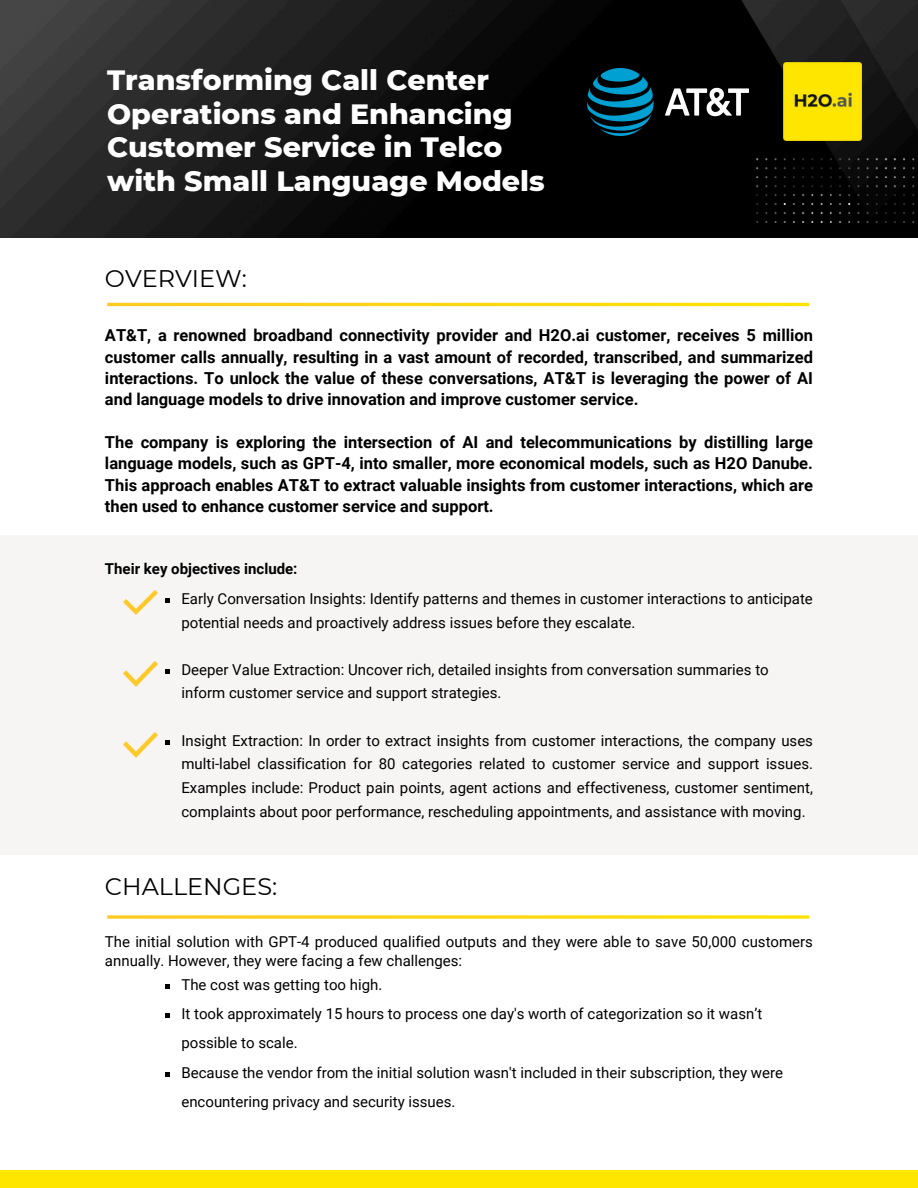
<style>
.page{position:relative;width:918px;height:1188px;background:#fff}
.page>*{position:absolute;margin:0;border:0;box-sizing:border-box;transform-origin:0 0}
.t1{font:800 28.5px/33.8px "Montserrat";color:#fff}
.t2{font:24px "Montserrat";color:#000}
.t3{font:700 16.5px/21.3px "Roboto";color:#000;text-align:justify}
.t4{font:15px/23.7px "Roboto";color:#000}
.t5{font:700 15px "Roboto";color:#000}
</style>
<div class="page">
<div style="left:0;top:535px;width:918px;height:320px;background:#f6f5f4"></div>
<img style="left:0;top:0;width:918px;height:237px">
<div style="left:0;top:1170px;width:918px;height:18px;background:#ffe600"></div>
<img style="left:749px;top:158px;width:169px;height:64px">
<img style="left:587px;top:69px;width:161px;height:66px">
<svg style="left:166px;top:598px;width:4px;height:5px"></svg>
<svg style="left:166px;top:669px;width:4px;height:5px"></svg>
<svg style="left:166px;top:740px;width:4px;height:5px"></svg>
<svg style="left:166px;top:984px;width:4px;height:5px"></svg>
<svg style="left:166px;top:1013px;width:4px;height:5px"></svg>
<svg style="left:166px;top:1072px;width:4px;height:4px"></svg>
<img style="left:784px;top:63px;width:77px;height:78px">
<svg style="left:107px;top:915px;width:702px;height:4px;background:#fedc37"></svg>
<img style="left:123px;top:590px;width:34px;height:25px">
<img style="left:123px;top:661px;width:34px;height:25px">
<img style="left:123px;top:732px;width:34px;height:25px">
<p class="t1" style="left:107px;top:63px;width:439px">Transforming Call Center<br>Operations and Enhancing<br>Customer Service in Telco with Small Language Models</p>
<p class="t2" style="left:105px;top:264px;width:144px">OVERVIEW:</p>
<h1 class="t3" style="left:105px;top:325px;width:710px">AT&amp;T, a renowned broadband connectivity provider and H2O.ai customer, receives 5 million customer calls annually, resulting in a vast amount of recorded, transcribed, and summarized interactions. To unlock the value of these conversations, AT&amp;T is leveraging the power of AI and language models to drive innovation and improve customer service.</h1>
<p class="t3" style="left:105px;top:432px;width:710px">The company is exploring the intersection of AI and telecommunications by distilling large language models, such as GPT-4, into smaller, more economical models, such as H2O Danube.<br>This approach enables AT&amp;T to extract valuable insights from customer interactions, which are then used to enhance customer service and support.</p>
<p class="t5" style="left:105px;top:560px;width:194px">Their key objectives include:</p>
<p class="t4" style="left:181px;top:587px;width:633px">Early Conversation Insights: Identify patterns and themes in customer interactions to anticipate potential needs and proactively address issues before they escalate.</p>
<h2 class="t4" style="left:181px;top:658px;width:589px">Deeper Value Extraction: Uncover rich, detailed insights from conversation summaries to inform customer service and support strategies.</h2>
<h3 class="t4" style="left:181px;top:729px;width:633px;text-align:justify">Insight Extraction: In order to extract insights from customer interactions, the company uses multi-label classification for 80 categories related to customer service and support issues.<br>Examples include: Product pain points, agent actions and effectiveness, customer sentiment, complaints about poor performance, rescheduling appointments, and assistance with moving.</h3>
<h3 class="t2" style="left:105px;top:872px;width:174px">CHALLENGES:</h3>
<p class="t4" style="left:105px;top:932px;width:710px;line-height:19.2px">The initial solution with GPT-4 produced qualified outputs and they were able to save 50,000 customers annually. However, they were facing a few challenges:</p>
<h3 class="t4" style="left:181px;top:973px;width:202px">The cost was getting too high.</h3>
<p class="t4" style="left:181px;top:999px;width:582px;line-height:29.2px">It took approximately 15 hours to process one day's worth of categorization so it wasn’t possible to scale.</p>
<p class="t4" style="left:181px;top:1058px;width:603px;line-height:29.2px">Because the vendor from the initial solution wasn't included in their subscription, they were encountering privacy and security issues.</p>
</div>
